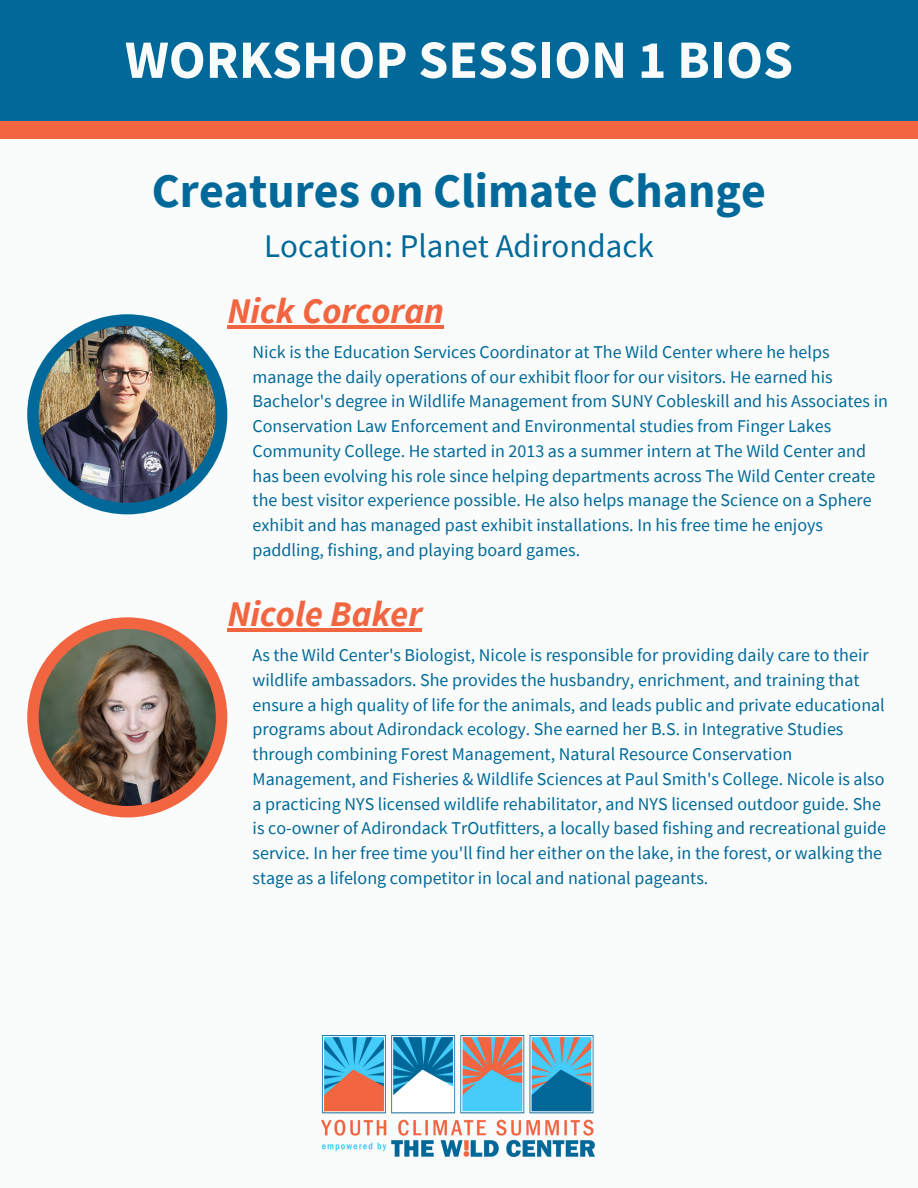
<style>
.page{position:relative;width:918px;height:1188px;background:#fafcfc}
.page>*{position:absolute;margin:0;border:0;box-sizing:border-box;transform-origin:0 0}
.t1{font:700 54px "Source Sans Pro";color:#fafcfc}
.t2{font:700 48px "Source Sans Pro";color:#006999}
.t3{font:italic 700 36px "Source Sans Pro";color:#f16541}
.t4{font:33px "Source Sans Pro";color:#006999}
.t5{font:18px/24.8px "Source Sans Pro";color:#006999}
</style>
<div class="page">
<img style="left:322px;top:1035px;width:273px;height:122px">
<div style="left:0;top:29px;width:918px;height:110px;background:#f16541"></div>
<div style="left:0;top:0;width:918px;height:121px;background:#006999"></div>
<div style="left:27px;top:314px;width:200px;height:200px;background:#006999;border-radius:50%"></div>
<img style="left:39px;top:326px;width:177px;height:177px;border-radius:50%">
<hr style="left:227px;top:325px;width:217px;height:3px;background:#f16541">
<div style="left:27px;top:617px;width:200px;height:200px;background:#f16541;border-radius:50%"></div>
<img style="left:39px;top:629px;width:177px;height:177px;border-radius:50%">
<hr style="left:227px;top:628px;width:195px;height:4px;background:#f16541">
<p class="t1" style="left:125px;top:25px;width:670px">WORKSHOP SESSION 1 BIOS</p>
<p class="t2" style="left:152px;top:160px;width:616px">Creatures on Climate Change</p>
<p class="t4" style="left:264px;top:224px;width:391px">Location: Planet Adirondack</p>
<p class="t3" style="left:227px;top:287px;width:218px">Nick Corcoran</p>
<p class="t5" style="left:253px;top:339px;width:637px">Nick is the Education Services Coordinator at The Wild Center where he helps manage the daily operations of our exhibit floor for our visitors. He earned his Bachelor's degree in Wildlife Management from SUNY Cobleskill and his Associates in Conservation Law Enforcement and Environmental studies from Finger Lakes Community College. He started in 2013 as a summer intern at The Wild Center and has been evolving his role since helping departments across The Wild Center create the best visitor experience possible. He also helps manage the Science on a Sphere exhibit and has managed past exhibit installations. In his free time he enjoys paddling, fishing, and playing board games.</p>
<p class="t3" style="left:227px;top:590px;width:196px">Nicole Baker</p>
<p class="t5" style="left:253px;top:642px;width:635px">As the Wild Center's Biologist, Nicole is responsible for providing daily care to their wildlife ambassadors. She provides the husbandry, enrichment, and training that ensure a high quality of life for the animals, and leads public and private educational programs about Adirondack ecology. She earned her B.S. in Integrative Studies through combining Forest Management, Natural Resource Conservation Management, and Fisheries &amp; Wildlife Sciences at Paul Smith's College. Nicole is also a practicing NYS licensed wildlife rehabilitator, and NYS licensed outdoor guide. She is co-owner of Adirondack TrOutfitters, a locally based fishing and recreational guide service. In her free time you'll find her either on the lake, in the forest, or walking the stage as a lifelong competitor in local and national pageants.</p>
</div>
